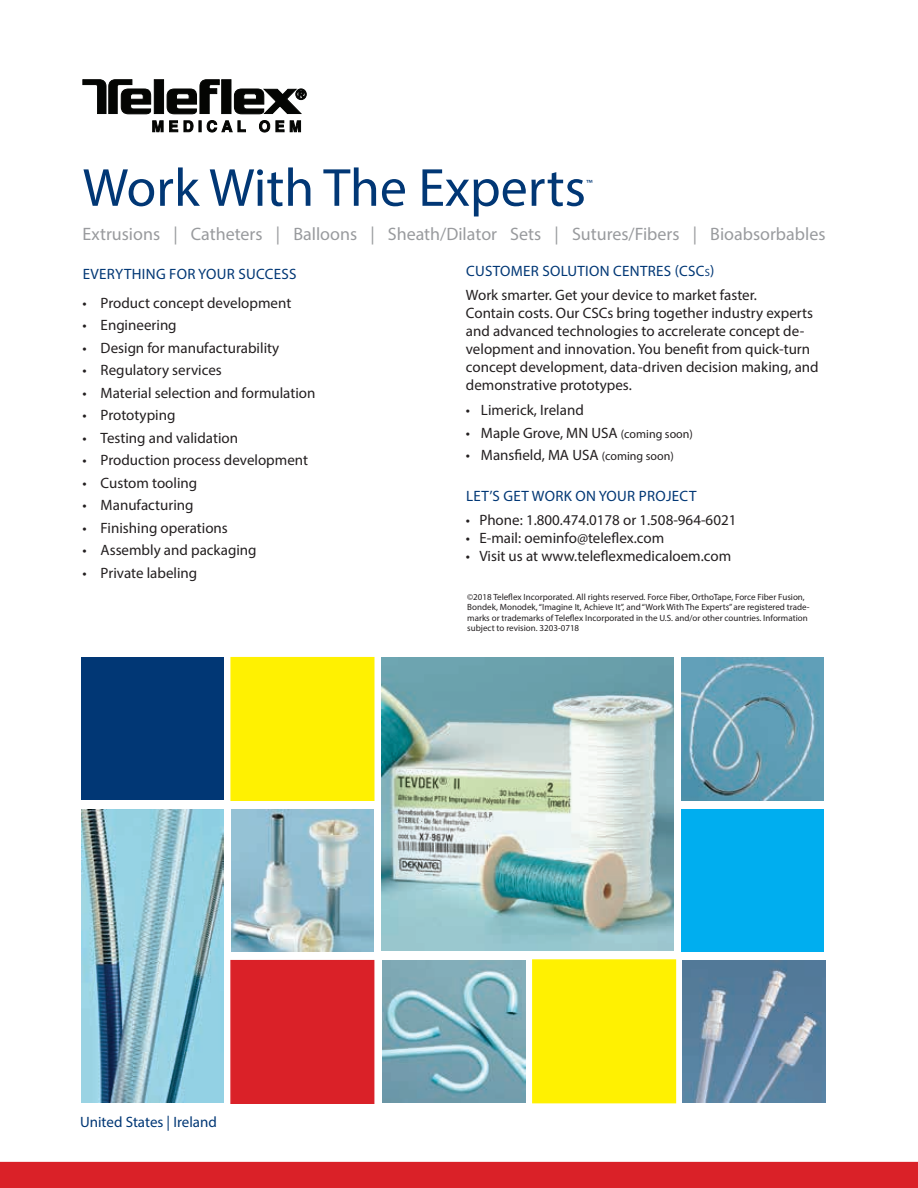
<style>
.page{position:relative;width:918px;height:1188px;background:#fff}
.page>*{position:absolute;margin:0;border:0;box-sizing:border-box;transform-origin:0 0}
.t1{font:54px "Myriad Pro";color:#013775}
.t2{font:18px "Myriad Pro";color:#999b9e}
.t3{font:15px/18px "Myriad Pro";color:#231f20}
.t4{font:15px "Myriad Pro";letter-spacing:.02em;color:#013775}
.t5{font:15px "Myriad Pro";color:#013775}
.t6{font:10.5px "Myriad Pro";color:#013775}
.t7{font:9px/10.5px "Myriad Pro";color:#231f20}
.s1{color:#013775}
.s2{font-size:10.5px;color:#013775}
.s3{font-size:12px}
</style>
<div class="page">
<div style="left:0;top:1162px;width:918px;height:26px;background:#da2128"></div>
<div style="left:81px;top:658px;width:143px;height:142px;background:#013775"></div>
<div style="left:230px;top:657px;width:145px;height:144px;background:#fff101;border:2px solid #fff101"></div>
<img style="left:381px;top:658px;width:293px;height:292px">
<img style="left:681px;top:658px;width:143px;height:142px">
<img style="left:81px;top:809px;width:143px;height:293px">
<img style="left:231px;top:809px;width:143px;height:143px">
<div style="left:681px;top:809px;width:143px;height:143px;background:#00aeef"></div>
<div style="left:230px;top:960px;width:144px;height:144px;background:#da2128"></div>
<svg style="left:152px;top:120px;width:26px;height:12px"></svg>
<svg style="left:184px;top:120px;width:9px;height:12px"></svg>
<svg style="left:199px;top:121px;width:2px;height:11px"></svg>
<svg style="left:207px;top:120px;width:39px;height:12px"></svg>
<svg style="left:259px;top:120px;width:11px;height:12px"></svg>
<svg style="left:276px;top:120px;width:8px;height:12px"></svg>
<svg style="left:290px;top:120px;width:11px;height:12px"></svg>
<div style="left:222px;top:80px;width:9px;height:34px;background:#040503"></div>
<svg style="left:167px;top:80px;width:53px;height:34px"></svg>
<div style="left:154px;top:80px;width:10px;height:34px;background:#040503;border:1px solid #040503"></div>
<svg style="left:234px;top:88px;width:72px;height:26px"></svg>
<svg style="left:83px;top:80px;width:68px;height:34px"></svg>
<img style="left:383px;top:960px;width:142px;height:143px">
<div style="left:532px;top:959px;width:144px;height:144px;background:#fff101;border:2px solid #fff101"></div>
<img style="left:683px;top:960px;width:142px;height:143px">
<h1 class="t1" style="left:83px;top:154px;width:505px">Work With The Experts</h1>
<p class="t2" style="left:83px;top:223px;width:744px">Extrusions | Catheters | Balloons | Sheath/Dilator Sets | Sutures/Fibers | Bioabsorbables</p>
<p class="t6" style="left:586px;top:177px;width:8px">™</p>
<p class="t4" style="left:83px;top:264px;width:215px">EVERYTHING FOR YOUR SUCCESS</p>
<p class="t3" style="left:83px;top:294px;width:210px">• Product concept development</p>
<p class="t3" style="left:83px;top:316px;width:96px">• Engineering</p>
<p class="t3" style="left:83px;top:339px;width:198px">• Design for manufacturability</p>
<p class="t3" style="left:83px;top:361px;width:141px">• Regulatory services</p>
<p class="t3" style="left:83px;top:384px;width:234px">• Material selection and formulation</p>
<p class="t3" style="left:83px;top:406px;width:94px">• Prototyping</p>
<p class="t3" style="left:83px;top:429px;width:157px">• Testing and validation</p>
<p class="t3" style="left:83px;top:451px;width:227px">• Production process development</p>
<p class="t3" style="left:83px;top:474px;width:116px">• Custom tooling</p>
<p class="t3" style="left:83px;top:496px;width:112px">• Manufacturing</p>
<p class="t3" style="left:83px;top:519px;width:147px">• Finishing operations</p>
<p class="t3" style="left:83px;top:541px;width:176px">• Assembly and packaging</p>
<p class="t3" style="left:83px;top:564px;width:116px">• Private labeling</p>
<p class="t3" style="left:466px;top:258px;width:293px;line-height:24.8px"><span class="s1">CUSTOMER SOLUTION CENTRES (CSC</span><span class="s2">s</span><span class="s1">)<br></span>Work smarter. Get your device to market faster.</p>
<p class="t3" style="left:466px;top:304px;width:354px">Contain costs. Our CSCs bring together industry experts and advanced technologies to accrelerate concept de&shy;velopment and innovation. You benefit from quick-turn concept development, data-driven decision making, and demonstrative prototypes.</p>
<p class="t3" style="left:466px;top:401px;width:119px">• Limerick, Ireland</p>
<p class="t3" style="left:466px;top:423px;width:229px">• Maple Grove, MN USA <span class="s3">(coming soon)</span></p>
<p class="t3" style="left:466px;top:446px;width:209px">• Mansfield, MA USA <span class="s3">(coming soon)</span></p>
<p class="t4" style="left:466px;top:486px;width:232px">LET’S GET WORK ON YOUR PROJECT</p>
<p class="t3" style="left:466px;top:511px;width:272px">• Phone: 1.800.474.0178 or 1.508-964-6021</p>
<p class="t3" style="left:466px;top:529px;width:200px">• E-mail: oeminfo@teleflex.com</p>
<p class="t3" style="left:466px;top:547px;width:267px">• Visit us at www.teleflexmedicaloem.com</p>
<p class="t7" style="left:467px;top:591px;width:344px">©2018 Teleflex Incorporated. All rights reserved. Force Fiber, OrthoTape, Force Fiber Fusion, Bondek, Monodek, “Imagine It, Achieve It”, and “Work With The Experts” are registered trade&shy;marks or trademarks of Teleflex Incorporated in the U.S. and/or other countries. Information subject to revision. 3203-0718</p>
<p class="t5" style="left:80px;top:1112px;width:138px">United States | Ireland</p>
</div>
